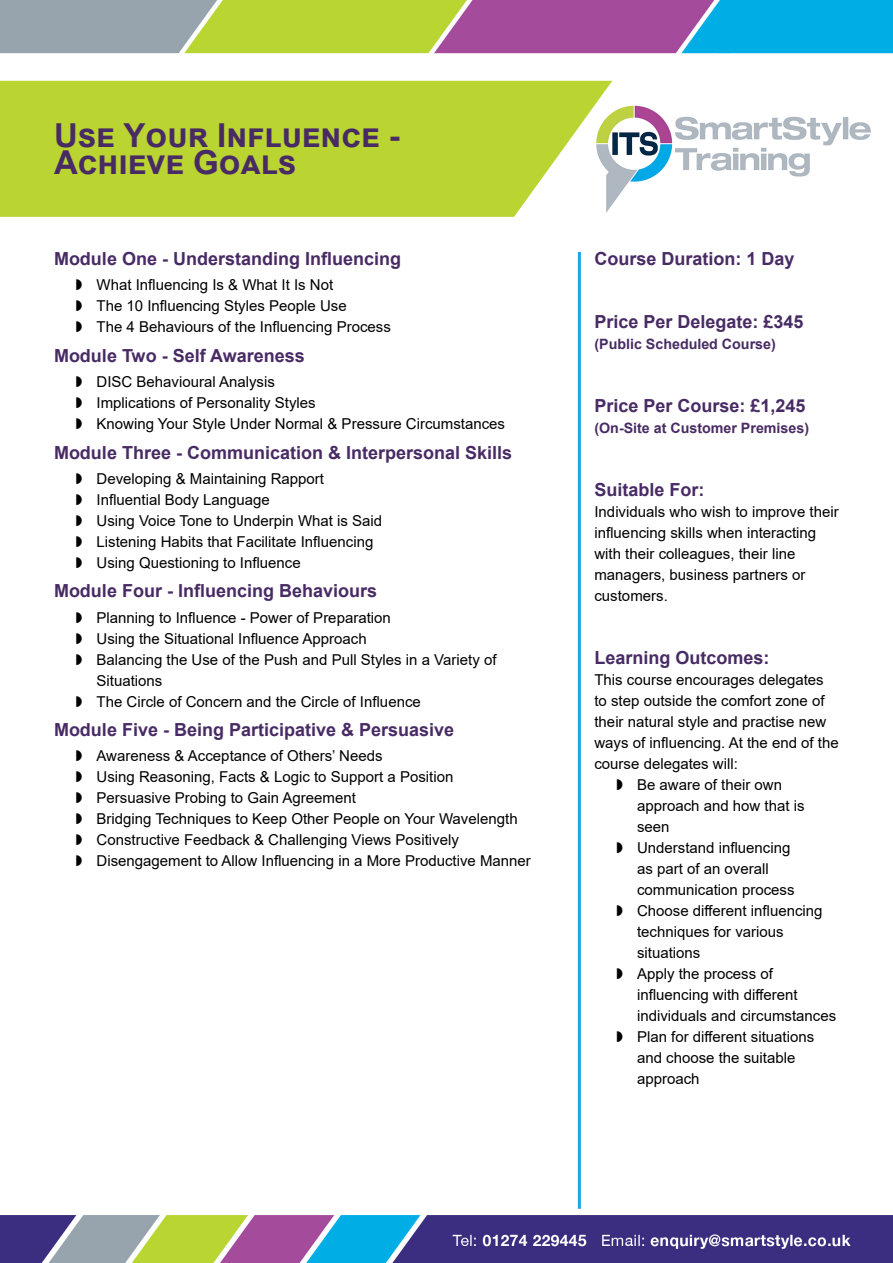
<style>
.page{position:relative;width:893px;height:1263px;background:#fff}
.page>*{position:absolute;margin:0;border:0;box-sizing:border-box;transform-origin:0 0}
.Page_Title{font:700 33px/27px "Arial";color:#482b64}
.Objective_Topic{font:700 18px "Arial";color:#482b64}
.Side_Bar{font:700 18px "Arial";color:#482b64}
.Side_Bar_Text{font:15px/21px "Arial";color:#000}
.Side_Bar_Sub_Heading{font:700 14.25px "Arial";color:#482b64}
</style>
<div class="page">
<img style="left:0;top:0;width:893px;height:1263px">
<svg style="left:0;top:81px;width:612px;height:136px;background:#bed641"></svg>
<hr style="left:578px;top:252px;width:3px;height:957px;background:#1ca7e0">
<svg style="left:77px;top:279px;width:5px;height:11px"></svg>
<svg style="left:77px;top:300px;width:5px;height:11px"></svg>
<svg style="left:77px;top:321px;width:5px;height:11px"></svg>
<svg style="left:77px;top:376px;width:5px;height:11px"></svg>
<svg style="left:77px;top:397px;width:5px;height:11px"></svg>
<svg style="left:77px;top:418px;width:5px;height:11px"></svg>
<svg style="left:77px;top:473px;width:5px;height:11px"></svg>
<svg style="left:77px;top:494px;width:5px;height:11px"></svg>
<svg style="left:77px;top:515px;width:5px;height:11px"></svg>
<svg style="left:77px;top:536px;width:5px;height:11px"></svg>
<svg style="left:77px;top:557px;width:5px;height:11px"></svg>
<svg style="left:77px;top:612px;width:5px;height:11px"></svg>
<svg style="left:77px;top:633px;width:5px;height:11px"></svg>
<svg style="left:77px;top:654px;width:5px;height:11px"></svg>
<svg style="left:77px;top:696px;width:5px;height:11px"></svg>
<svg style="left:77px;top:750px;width:5px;height:11px"></svg>
<svg style="left:77px;top:771px;width:5px;height:11px"></svg>
<svg style="left:77px;top:792px;width:5px;height:11px"></svg>
<svg style="left:77px;top:813px;width:5px;height:11px"></svg>
<svg style="left:77px;top:834px;width:5px;height:11px"></svg>
<svg style="left:77px;top:855px;width:5px;height:11px"></svg>
<svg style="left:617px;top:779px;width:5px;height:11px"></svg>
<svg style="left:617px;top:842px;width:5px;height:11px"></svg>
<svg style="left:617px;top:905px;width:5px;height:11px"></svg>
<svg style="left:617px;top:968px;width:5px;height:11px"></svg>
<svg style="left:617px;top:1031px;width:5px;height:11px"></svg>
<p class="Page_Title" style="left:54px;top:123px;width:347px">Use Your Influence -<br>Achieve Goals</p>
<p class="Objective_Topic" style="left:54px;top:246px;width:349px">Module One - Understanding Influencing</p>
<p class="Side_Bar_Text" style="left:97px;top:274px;width:238px">What Influencing Is &amp; What It Is Not</p>
<p class="Side_Bar_Text" style="left:97px;top:295px;width:252px">The 10 Influencing Styles People Use</p>
<p class="Side_Bar_Text" style="left:97px;top:316px;width:296px">The 4 Behaviours of the Influencing Process</p>
<p class="Objective_Topic" style="left:54px;top:343px;width:252px">Module Two - Self Awareness</p>
<p class="Side_Bar_Text" style="left:97px;top:371px;width:180px">DISC Behavioural Analysis</p>
<p class="Side_Bar_Text" style="left:97px;top:392px;width:221px">Implications of Personality Styles</p>
<p class="Side_Bar_Text" style="left:97px;top:413px;width:410px">Knowing Your Style Under Normal &amp; Pressure Circumstances</p>
<p class="Objective_Topic" style="left:54px;top:440px;width:460px">Module Three - Communication &amp; Interpersonal Skills</p>
<p class="Side_Bar_Text" style="left:97px;top:468px;width:229px">Developing &amp; Maintaining Rapport</p>
<p class="Side_Bar_Text" style="left:97px;top:489px;width:175px">Influential Body Language</p>
<p class="Side_Bar_Text" style="left:97px;top:510px;width:287px">Using Voice Tone to Underpin What is Said</p>
<p class="Side_Bar_Text" style="left:97px;top:531px;width:278px">Listening Habits that Facilitate Influencing</p>
<p class="Side_Bar_Text" style="left:97px;top:552px;width:206px">Using Questioning to Influence</p>
<p class="Objective_Topic" style="left:54px;top:578px;width:325px">Module Four - Influencing Behaviours</p>
<p class="Side_Bar_Text" style="left:97px;top:607px;width:296px">Planning to Influence - Power of Preparation</p>
<p class="Side_Bar_Text" style="left:97px;top:628px;width:272px">Using the Situational Influence Approach</p>
<p class="Side_Bar_Text" style="left:97px;top:649px;width:401px">Balancing the Use of the Push and Pull Styles in a Variety of<br>Situations</p>
<p class="Side_Bar_Text" style="left:97px;top:691px;width:326px">The Circle of Concern and the Circle of Influence</p>
<p class="Objective_Topic" style="left:54px;top:717px;width:402px">Module Five - Being Participative &amp; Persuasive</p>
<p class="Side_Bar_Text" style="left:97px;top:745px;width:287px">Awareness &amp; Acceptance of Others’ Needs</p>
<p class="Side_Bar_Text" style="left:97px;top:766px;width:358px">Using Reasoning, Facts &amp; Logic to Support a Position</p>
<p class="Side_Bar_Text" style="left:97px;top:787px;width:261px">Persuasive Probing to Gain Agreement</p>
<p class="Side_Bar_Text" style="left:97px;top:808px;width:423px">Bridging Techniques to Keep Other People on Your Wavelength</p>
<p class="Side_Bar_Text" style="left:97px;top:829px;width:364px">Constructive Feedback &amp; Challenging Views Positively</p>
<p class="Side_Bar_Text" style="left:97px;top:850px;width:436px">Disengagement to Allow Influencing in a More Productive Manner</p>
<p class="Side_Bar" style="left:594px;top:246px;width:202px">Course Duration: 1 Day</p>
<p class="Side_Bar" style="left:594px;top:309px;width:211px">Price Per Delegate: £345</p>
<p class="Side_Bar_Sub_Heading" style="left:594px;top:334px;width:183px">(Public Scheduled Course)</p>
<p class="Side_Bar" style="left:594px;top:393px;width:213px">Price Per Course: £1,245</p>
<p class="Side_Bar_Sub_Heading" style="left:594px;top:418px;width:216px">(On-Site at Customer Premises)</p>
<p class="Side_Bar" style="left:594px;top:477px;width:112px">Suitable For:</p>
<p class="Side_Bar_Text" style="left:594px;top:501px;width:246px">Individuals who wish to improve their influencing skills when interacting with their colleagues, their line managers, business partners or customers.</p>
<p class="Side_Bar" style="left:594px;top:645px;width:177px">Learning Outcomes:</p>
<p class="Side_Bar_Text" style="left:594px;top:669px;width:246px">This course encourages delegates to step outside the comfort zone of their natural style and practise new ways of influencing. At the end of the course delegates will:</p>
<p class="Side_Bar_Text" style="left:637px;top:774px;width:169px">Be aware of their own approach and how that is seen</p>
<p class="Side_Bar_Text" style="left:637px;top:837px;width:159px">Understand influencing as part of an overall communication process</p>
<p class="Side_Bar_Text" style="left:637px;top:900px;width:187px">Choose different influencing techniques for various situations</p>
<p class="Side_Bar_Text" style="left:637px;top:963px;width:201px">Apply the process of influencing with different individuals and circumstances</p>
<p class="Side_Bar_Text" style="left:637px;top:1026px;width:179px">Plan for different situations and choose the suitable approach</p>
</div>
